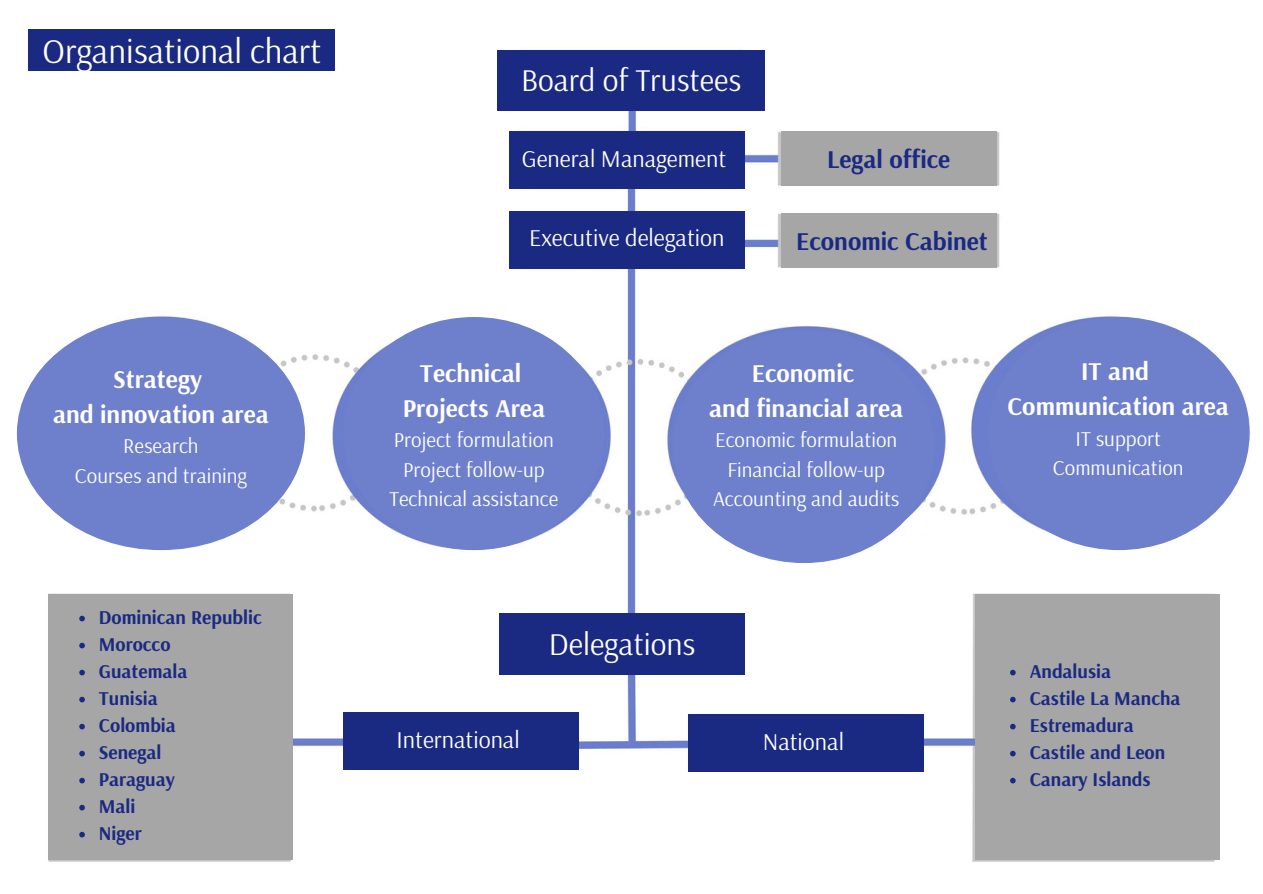
<style>
.page{position:relative;width:1263px;height:894px;background:#fff}
.page>*{position:absolute;margin:0;border:0;box-sizing:border-box;transform-origin:0 0}
.t1{font:34.5px "Arsenal";color:#fff}
.t2{font:31.5px "Arsenal";color:#fff}
.t3{font:700 25.5px "Arsenal";color:#fff}
.t4{font:700 25.5px "Arsenal";color:#1a2982}
.t5{font:24px "Arsenal";color:#fff}
.t6{font:21px "Arsenal";color:#fff}
.t7{font:700 19.5px "Arsenal";color:#1a2982}
</style>
<div class="page">
<img style="left:16px;top:29px;width:1234px;height:833px">
<div style="left:781px;top:131px;width:215px;height:54px;background:#a6a6a6"></div>
<div style="left:29px;top:29px;width:306px;height:42px;background:#1a2982"></div>
<div style="left:497px;top:50px;width:268px;height:61px;background:#1a2982"></div>
<div style="left:509px;top:131px;width:236px;height:57px;background:#1a2982"></div>
<div style="left:781px;top:213px;width:215px;height:54px;background:#a6a6a6"></div>
<div style="left:509px;top:211px;width:236px;height:58px;background:#1a2982"></div>
<div style="left:17px;top:317px;width:288px;height:233px;background:#6e7fcb;border-radius:50%"></div>
<div style="left:343px;top:317px;width:262px;height:233px;background:#6e7fcb;border-radius:50%"></div>
<div style="left:673px;top:330px;width:262px;height:233px;background:#6e7fcb;border-radius:50%"></div>
<div style="left:988px;top:317px;width:261px;height:233px;background:#6e7fcb;border-radius:50%"></div>
<div style="left:975px;top:594px;width:244px;height:265px;background:#a6a6a6"></div>
<div style="left:500px;top:613px;width:245px;height:61px;background:#1a2982"></div>
<div style="left:343px;top:711px;width:236px;height:58px;background:#1a2982"></div>
<div style="left:688px;top:714px;width:236px;height:57px;background:#1a2982"></div>
<div style="left:48px;top:594px;width:244px;height:265px;background:#a6a6a6"></div>
<svg style="left:79px;top:615px;width:6px;height:6px"></svg>
<svg style="left:79px;top:642px;width:6px;height:6px"></svg>
<svg style="left:79px;top:669px;width:6px;height:6px"></svg>
<svg style="left:79px;top:696px;width:6px;height:6px"></svg>
<svg style="left:79px;top:723px;width:6px;height:6px"></svg>
<svg style="left:79px;top:750px;width:6px;height:6px"></svg>
<svg style="left:79px;top:777px;width:6px;height:6px"></svg>
<svg style="left:79px;top:804px;width:6px;height:6px"></svg>
<svg style="left:79px;top:831px;width:6px;height:6px"></svg>
<svg style="left:1010px;top:669px;width:6px;height:6px"></svg>
<svg style="left:1010px;top:696px;width:6px;height:6px"></svg>
<svg style="left:1010px;top:723px;width:6px;height:6px"></svg>
<svg style="left:1010px;top:750px;width:6px;height:6px"></svg>
<svg style="left:1010px;top:777px;width:6px;height:6px"></svg>
<p class="t1" style="left:43px;top:28px;width:280px">Organisational chart</p>
<p class="t3" style="left:113px;top:362px;width:90px">Strategy</p>
<p class="t3" style="left:53px;top:397px;width:217px">and innovation area</p>
<p class="t6" style="left:123px;top:432px;width:77px">Research</p>
<p class="t6" style="left:75px;top:461px;width:174px">Courses and training</p>
<p class="t7" style="left:99px;top:604px;width:164px">Dominican Republic</p>
<p class="t7" style="left:99px;top:631px;width:73px">Morocco</p>
<p class="t7" style="left:99px;top:658px;width:90px">Guatemala</p>
<p class="t7" style="left:99px;top:685px;width:61px">Tunisia</p>
<p class="t7" style="left:99px;top:712px;width:78px">Colombia</p>
<p class="t7" style="left:99px;top:739px;width:64px">Senegal</p>
<p class="t7" style="left:99px;top:766px;width:78px">Paraguay</p>
<p class="t7" style="left:99px;top:793px;width:38px">Mali</p>
<p class="t7" style="left:99px;top:820px;width:44px">Niger</p>
<p class="t2" style="left:521px;top:59px;width:222px">Board of Trustees</p>
<p class="t5" style="left:522px;top:143px;width:206px">General Management</p>
<p class="t4" style="left:827px;top:142px;width:124px">Legal office</p>
<p class="t5" style="left:529px;top:222px;width:197px">Executive delegation</p>
<p class="t4" style="left:796px;top:224px;width:193px">Economic Cabinet</p>
<p class="t3" style="left:420px;top:356px;width:103px">Technical</p>
<p class="t3" style="left:403px;top:391px;width:144px">Projects Area</p>
<p class="t6" style="left:394px;top:426px;width:162px">Project formulation</p>
<p class="t6" style="left:403px;top:455px;width:143px">Project follow-up</p>
<p class="t6" style="left:389px;top:484px;width:170px">Technical assistance</p>
<p class="t3" style="left:752px;top:356px;width:104px">Economic</p>
<p class="t3" style="left:709px;top:391px;width:196px">and financial area</p>
<p class="t6" style="left:715px;top:426px;width:184px">Economic formulation</p>
<p class="t6" style="left:727px;top:455px;width:159px">Financial follow-up</p>
<p class="t6" style="left:713px;top:484px;width:188px">Accounting and audits</p>
<p class="t3" style="left:1081px;top:354px;width:69px">IT and</p>
<p class="t3" style="left:1008px;top:389px;width:223px">Communication area</p>
<p class="t6" style="left:1076px;top:424px;width:87px">IT support</p>
<p class="t6" style="left:1053px;top:453px;width:132px">Communication</p>
<p class="t2" style="left:549px;top:623px;width:148px">Delegations</p>
<p class="t5" style="left:397px;top:723px;width:125px">International</p>
<p class="t5" style="left:763px;top:726px;width:83px">National</p>
<p class="t7" style="left:1030px;top:658px;width:83px">Andalusia</p>
<p class="t7" style="left:1030px;top:685px;width:152px">Castile La Mancha</p>
<p class="t7" style="left:1030px;top:712px;width:106px">Estremadura</p>
<p class="t7" style="left:1030px;top:739px;width:137px">Castile and Leon</p>
<p class="t7" style="left:1030px;top:766px;width:122px">Canary Islands</p>
</div>
